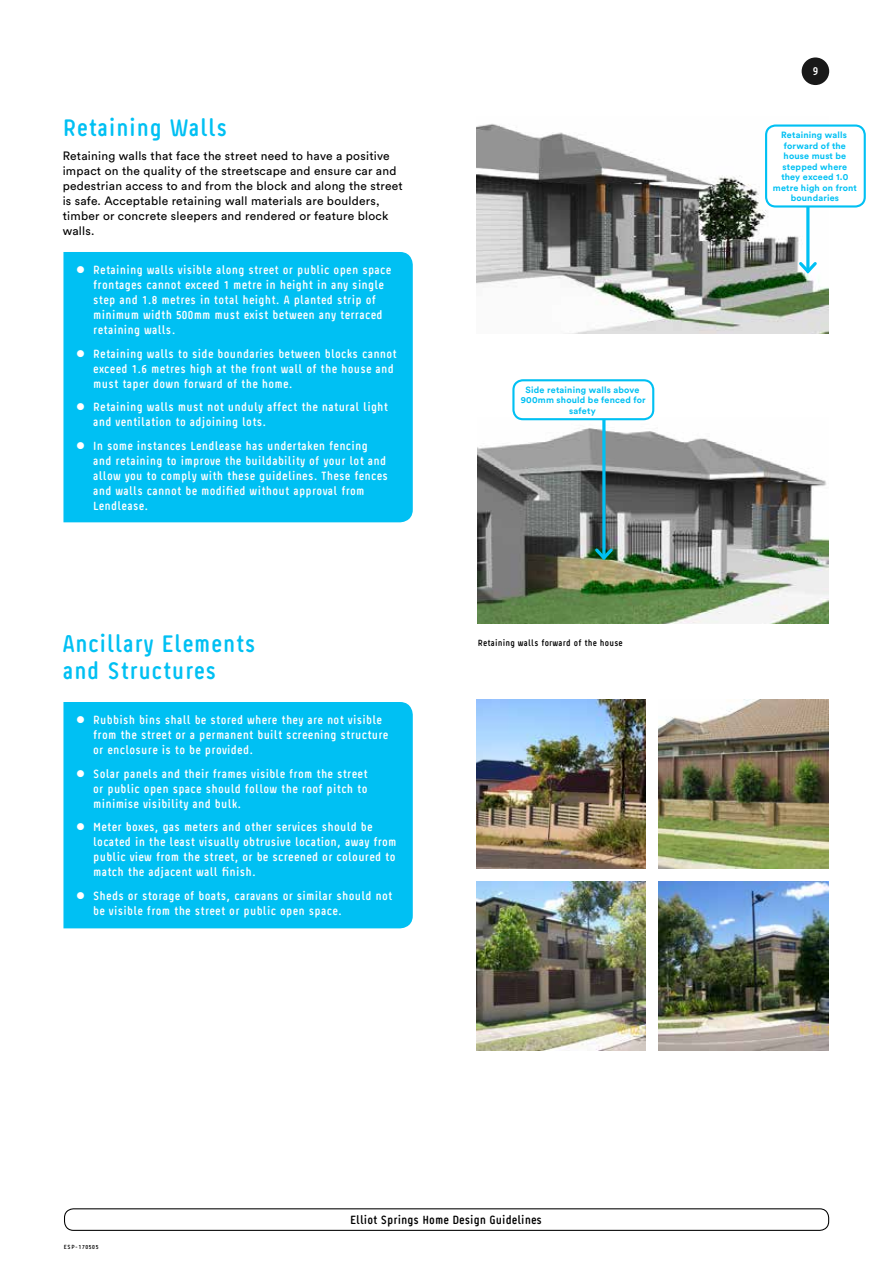
<style>
.page{position:relative;width:893px;height:1263px;background:#fff}
.page>*{position:absolute;margin:0;border:0;box-sizing:border-box;transform-origin:0 0}
.t1{font:700 condensed 24px/27px "Pharma";letter-spacing:.02em;color:#00c0f3}
.t2{font:700 condensed 12px/15px "Pharma";letter-spacing:.02em;color:#fff}
.t3{font:12px/15px "Circular Std";letter-spacing:.02em;color:#000}
.t4{font:700 condensed 12px "Pharma";color:#000}
.t5{font:700 condensed 11.7px "Pharma";color:#fff}
.t6{font:700 9px/10.5px "Circular Std";letter-spacing:.02em;color:#00c0f3;text-align:center}
.t7{font:700 condensed 9px "Pharma";letter-spacing:.02em;color:#000}
.t8{font:700 condensed 6px "Pharma";letter-spacing:.1em;color:#000}
</style>
<div class="page">
<div style="left:64px;top:1208px;width:765px;height:23px;border:1px solid #000;border-radius:9px"></div>
<div style="left:802px;top:57px;width:27px;height:28px;background:#191919;border-radius:50%"></div>
<img style="left:476px;top:124px;width:352px;height:209px">
<img style="left:478px;top:417px;width:350px;height:207px">
<img style="left:476px;top:700px;width:169px;height:169px">
<img style="left:659px;top:700px;width:169px;height:169px">
<img style="left:476px;top:882px;width:169px;height:169px">
<img style="left:659px;top:882px;width:169px;height:169px">
<div style="left:63px;top:252px;width:350px;height:270px;background:#00c0f3"></div>
<div style="left:63px;top:702px;width:350px;height:226px;background:#00c0f3"></div>
<hr style="left:806px;top:180px;width:3px;height:91px;background:#00c0f3">
<svg style="left:796px;top:259px;width:24px;height:17px"></svg>
<div style="left:766px;top:126px;width:99px;height:80px;background:#fff;border-radius:10px"></div>
<div style="left:765px;top:124px;width:101px;height:84px;border:2px solid #00c0f3;border-radius:10px"></div>
<hr style="left:602px;top:417px;width:3px;height:141px;background:#00c0f3">
<svg style="left:592px;top:545px;width:24px;height:17px"></svg>
<div style="left:512px;top:379px;width:142px;height:41px;border:2px solid #00c0f3;border-radius:10px"></div>
<svg style="left:77px;top:266px;width:7px;height:7px"></svg>
<svg style="left:77px;top:350px;width:7px;height:7px"></svg>
<svg style="left:77px;top:403px;width:7px;height:7px"></svg>
<svg style="left:77px;top:442px;width:7px;height:7px"></svg>
<svg style="left:77px;top:716px;width:7px;height:7px"></svg>
<svg style="left:77px;top:770px;width:7px;height:7px"></svg>
<svg style="left:77px;top:823px;width:7px;height:7px"></svg>
<svg style="left:77px;top:892px;width:7px;height:7px"></svg>
<h1 class="t1" style="left:63px;top:114px;width:166px">Retaining Walls</h1>
<p class="t3" style="left:63px;top:148px;width:342px">Retaining walls that face the street need to have a positive impact on the quality of the streetscape and ensure car and pedestrian access to and from the block and along the street is safe. Acceptable retaining wall materials are boulders, timber or concrete sleepers and rendered or feature block walls.</p>
<p class="t2" style="left:93px;top:262px;width:300px">Retaining walls visible along street or public open space frontages cannot exceed 1 metre in height in any single step and 1.8 metres in total height. A planted strip of minimum width 500mm must exist between any terraced retaining walls.</p>
<p class="t2" style="left:93px;top:346px;width:305px">Retaining walls to side boundaries between blocks cannot exceed 1.6 metres high at the front wall of the house and must taper down forward of the home.</p>
<p class="t2" style="left:93px;top:399px;width:296px">Retaining walls must not unduly affect the natural light and ventilation to adjoining lots.</p>
<p class="t2" style="left:93px;top:438px;width:296px">In some instances Lendlease has undertaken fencing and retaining to improve the buildability of your lot and allow you to comply with these guidelines. These fences and walls cannot be modified without approval from Lendlease.</p>
<h1 class="t1" style="left:63px;top:630px;width:195px">Ancillary Elements and Structures</h1>
<p class="t2" style="left:93px;top:712px;width:297px">Rubbish bins shall be stored where they are not visible from the street or a permanent built screening structure or enclosure is to be provided.</p>
<p class="t2" style="left:93px;top:766px;width:276px;text-align:justify">Solar panels and their frames visible from the street or public open space should follow the roof pitch to minimise visibility and bulk.</p>
<p class="t2" style="left:93px;top:819px;width:305px">Meter boxes, gas meters and other services should be located in the least visually obtrusive location, away from public view from the street, or be screened or coloured to match the adjacent wall finish.</p>
<p class="t2" style="left:93px;top:888px;width:301px">Sheds or storage of boats, caravans or similar should not be visible from the street or public open space.</p>
<p class="t6" style="left:521px;top:384px;width:126px">Side retaining walls above<br>900mm should be fenced for safety</p>
<p class="t7" style="left:478px;top:637px;width:146px">Retaining walls forward of the house</p>
<p class="t8" style="left:64px;top:1243px;width:36px">ESP-170505</p>
<p class="t4" style="left:350px;top:1212px;width:193px">Elliot Springs Home Design Guidelines</p>
<p class="t5" style="left:813px;top:64px;width:7px">9</p>
<p class="t6" style="left:773px;top:130px;width:86px">Retaining walls forward of the house must be stepped where they exceed 1.0 metre high on front boundaries</p>
</div>
